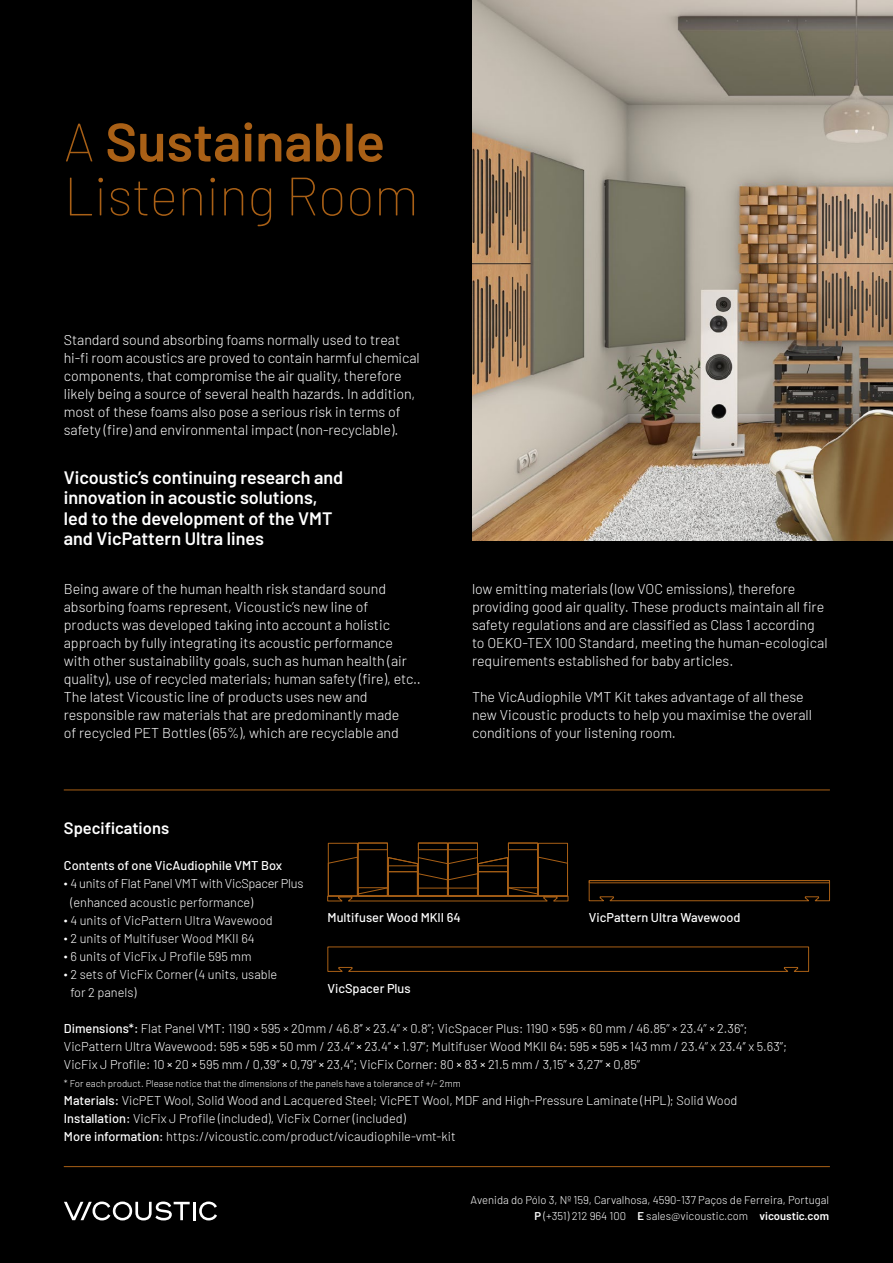
<style>
.page{position:relative;width:893px;height:1263px;background:#000}
.page>*{position:absolute;margin:0;border:0;box-sizing:border-box;transform-origin:0 0}
.t1{font:100 54px/54px "Barlow";letter-spacing:-.01em;color:#a96016}
.t2{font:600 18px/20.2px "Barlow";color:#fff}
.t3{font:600 16.5px "Barlow";color:#fff}
.t4{font:300 14.25px/18px "Barlow";color:#fff}
.t5{font:300 12.75px/18px "Barlow";color:#fff}
.t6{font:500 12.75px "Barlow";color:#fff}
.t7{font:300 12.75px "Barlow";letter-spacing:-.02em;color:#fff}
.t8{font:300 11.25px/16.5px "Barlow";color:#fff;text-align:right}
.t9{font:300 9.75px "Barlow";color:#fff}
.s1{font-weight:600}
.s2{font-weight:500}
.s3{font-weight:400}
</style>
<div class="page">
<img style="left:472px;top:0;width:421px;height:540px">
<hr style="left:64px;top:789px;width:766px;height:1px;background:#a96016">
<hr style="left:64px;top:1166px;width:766px;height:1px;background:#a96016">
<div style="left:328px;top:843px;width:30px;height:53px;border:1px solid #a96016"></div>
<div style="left:538px;top:843px;width:30px;height:53px;border:1px solid #a96016"></div>
<div style="left:358px;top:843px;width:30px;height:53px;border:1px solid #a96016"></div>
<div style="left:358px;top:843px;width:30px;height:7px;border:1px solid #a96016"></div>
<div style="left:448px;top:843px;width:30px;height:53px;border:1px solid #a96016"></div>
<div style="left:448px;top:843px;width:30px;height:7px;border:1px solid #a96016"></div>
<div style="left:418px;top:843px;width:30px;height:53px;border:1px solid #a96016"></div>
<div style="left:418px;top:843px;width:30px;height:7px;border:1px solid #a96016"></div>
<div style="left:508px;top:843px;width:30px;height:53px;border:1px solid #a96016"></div>
<div style="left:508px;top:843px;width:30px;height:7px;border:1px solid #a96016"></div>
<svg style="left:327px;top:856px;width:241px;height:45px"></svg>
<svg style="left:589px;top:883px;width:241px;height:18px"></svg>
<div style="left:589px;top:880px;width:241px;height:3px;border:1px solid #a96016"></div>
<svg style="left:327px;top:946px;width:482px;height:26px"></svg>
<hr style="left:193px;top:1202px;width:3px;height:18px;background:#fff">
<svg style="left:199px;top:1201px;width:18px;height:19px"></svg>
<svg style="left:64px;top:1201px;width:126px;height:19px"></svg>
<h1 class="t1" style="left:64px;top:111px;width:356px">A <span class="s1">Sustainable<br></span>Listening Room</h1>
<p class="t4" style="left:64px;top:330px;width:357px">Standard sound absorbing foams normally used to treat hi-fi room acoustics are proved to contain harmful chemical components, that compromise the air quality, therefore likely being a source of several health hazards. In addition, most of these foams also pose a serious risk in terms of safety (fire) and environmental impact (non-recyclable).</p>
<p class="t2" style="left:64px;top:466px;width:281px">Vicoustic’s continuing research and innovation in acoustic solutions, led to the development of the VMT and VicPattern Ultra lines</p>
<p class="t4" style="left:64px;top:579px;width:359px">Being aware of the human health risk standard sound absorbing foams represent, Vicoustic’s new line of products was developed taking into account a holistic approach by fully integrating its acoustic performance with other sustainability goals, such as human health (air quality), use of recycled materials; human safety (fire), etc..<br>The latest Vicoustic line of products uses new and responsible raw materials that are predominantly made<br>of recycled PET Bottles (65%), which are recyclable and</p>
<p class="t4" style="left:472px;top:579px;width:357px">low emitting materials (low VOC emissions), therefore providing good air quality. These products maintain all fire safety regulations and are classified as Class 1 according to OEKO-TEX 100 Standard, meeting the human-ecological requirements established for baby articles.</p>
<p class="t4" style="left:472px;top:686px;width:341px">The VicAudiophile VMT Kit takes advantage of all these new Vicoustic products to help you maximise the overall conditions of your listening room.</p>
<p class="t3" style="left:64px;top:816px;width:107px">Specifications</p>
<p class="t6" style="left:64px;top:856px;width:220px">Contents of one VicAudiophile VMT Box</p>
<p class="t7" style="left:64px;top:875px;width:241px">∙ 4 units of Flat Panel VMT with VicSpacer Plus</p>
<p class="t5" style="left:70px;top:892px;width:184px">(enhanced acoustic performance)</p>
<p class="t5" style="left:64px;top:910px;width:210px">∙ 4 units of VicPattern Ultra Wavewood</p>
<p class="t5" style="left:64px;top:928px;width:192px">∙ 2 units of Multifuser Wood MKII 64</p>
<p class="t5" style="left:64px;top:946px;width:189px">∙ 6 units of VicFix J Profile 595 mm</p>
<p class="t5" style="left:64px;top:964px;width:215px">∙ 2 sets of VicFix Corner (4 units, usable</p>
<p class="t5" style="left:70px;top:982px;width:68px">for 2 panels)</p>
<p class="t5" style="left:64px;top:1018px;width:724px"><span class="s2">Dimensions*:</span> Flat Panel VMT: 1190 × 595 × 20mm / 46.8’’ × 23.4’’ × 0.8’’; VicSpacer Plus: 1190 × 595 × 60 mm / 46.85’’ × 23.4’’ × 2.36’’;<br>VicPattern Ultra Wavewood: 595 <span class="s3">×</span> 595 <span class="s3">×</span> 50 mm / 23.4’’ <span class="s3">×</span> 23.4’’ <span class="s3">×</span> 1.97’’; Multifuser Wood MKII 64: 595 <span class="s3">×</span> 595 <span class="s3">×</span> 143 mm / 23.4’’ x 23.4’’ x 5.63’’;<br>VicFix J Profile: 10 <span class="s3">×</span> 20 <span class="s3">×</span> 595 mm / 0,39’’ <span class="s3">×</span> 0,79’’ <span class="s3">×</span> 23,4’’; VicFix Corner: 80 <span class="s3">×</span> 83 <span class="s3">×</span> 21.5 mm / 3,15’’ <span class="s3">×</span> 3,27’’ <span class="s3">×</span> 0,85’’</p>
<p class="t9" style="left:64px;top:1076px;width:398px">* For each product. Please notice that the dimensions of the panels have a tolerance of +/- 2mm</p>
<p class="t5" style="left:64px;top:1090px;width:675px"><span class="s2">Materials:</span> VicPET Wool, Solid Wood and Lacquered Steel; VicPET Wool, MDF and High-Pressure Laminate (HPL); Solid Wood<br><span class="s2">Installation:</span> VicFix J Profile (included), VicFix Corner (included)<br><span class="s2">More information:</span> https://vicoustic.com/product/vicaudiophile-vmt-kit</p>
<p class="t6" style="left:328px;top:908px;width:135px">Multifuser Wood MKII 64</p>
<p class="t6" style="left:589px;top:908px;width:153px">VicPattern Ultra Wavewood</p>
<p class="t6" style="left:327px;top:979px;width:85px">VicSpacer Plus</p>
<p class="t8" style="left:471px;top:1191px;width:360px">Avenida do Pólo 3, Nº 159, Carvalhosa, 4590-137 Paços de Ferreira, Portugal<br><span class="s1">P</span> (+351) 212 964 100 <span class="s1">E</span> sales@vicoustic.com <span class="s1">vicoustic.com</span></p>
</div>
